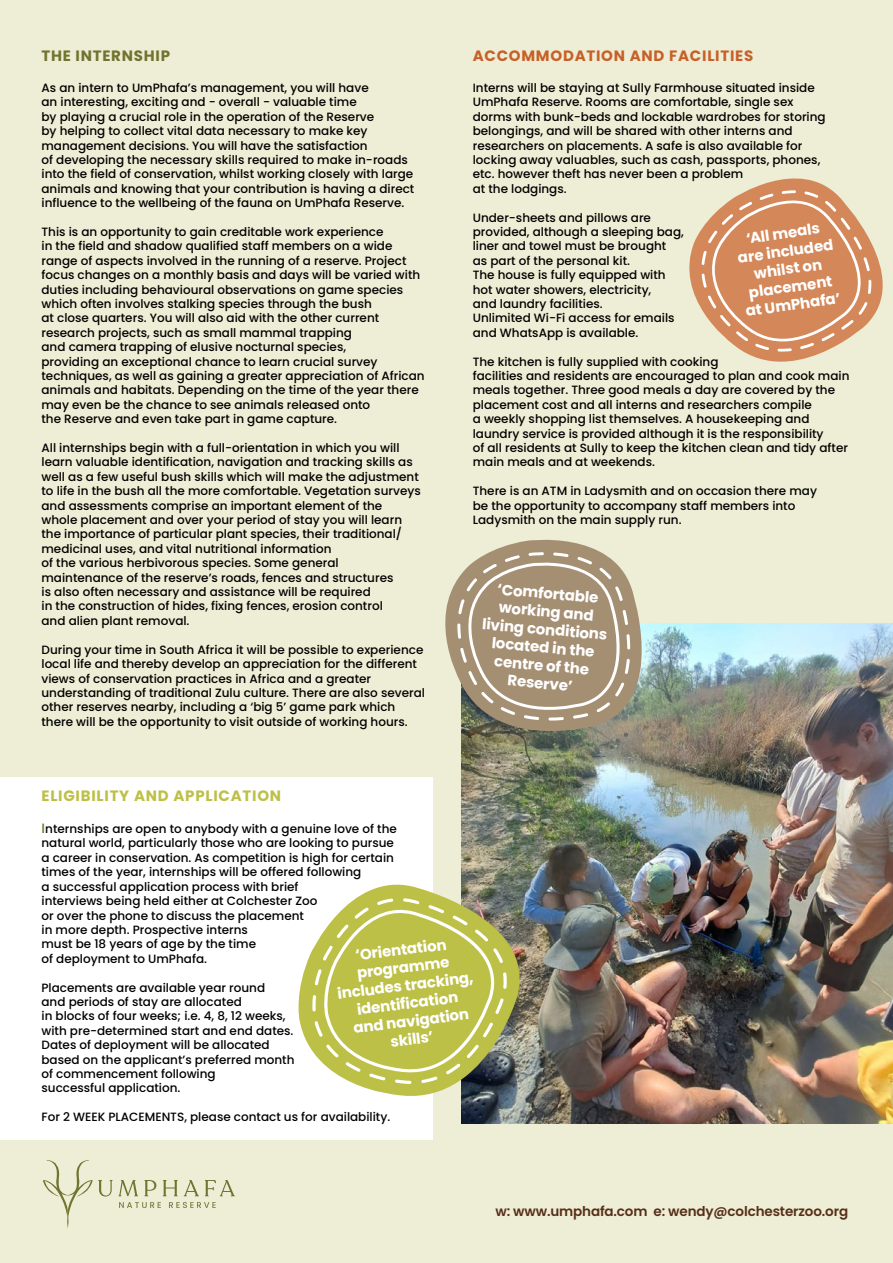
<style>
.page{position:relative;width:893px;height:1263px;background:#eeedd5}
.page>*{position:absolute;margin:0;border:0;box-sizing:border-box;transform-origin:0 0}
.t1{font:700 15px/18px "Poppins";color:#fff;text-align:center}
.t2{font:700 15px "Poppins";letter-spacing:.05em;color:#c76028}
.t3{font:700 15px "Poppins";letter-spacing:.05em;color:#bdc046}
.t4{font:700 15px "Poppins";letter-spacing:.05em;color:#71732f}
.t5{font:600 13.5px "Poppins";letter-spacing:-.01em;color:#562f1a}
.t6{font:500 12px/14.4px "Poppins";color:#000}
.s1{font-size:13.5px;color:#71732f}
</style>
<div class="page">
<svg style="left:689px;top:178px;width:194px;height:184px"></svg>
<svg style="left:702px;top:190px;width:169px;height:162px;background:#da9b72"></svg>
<img style="left:461px;top:623px;width:432px;height:500px">
<div style="left:0;top:777px;width:433px;height:363px;background:#fff"></div>
<img style="left:298px;top:871px;width:240px;height:238px">
<svg style="left:312px;top:898px;width:195px;height:186px;background:#bfc15e"></svg>
<img style="left:445px;top:539px;width:225px;height:217px">
<svg style="left:457px;top:552px;width:173px;height:168px;background:#ac9a80"></svg>
<svg style="left:43px;top:1160px;width:192px;height:68px"></svg>
<p class="t4" style="left:42px;top:47px;width:130px">THE INTERNSHIP</p>
<p class="t6" style="left:42px;top:81px;width:374px">As an intern to UmPhafa’s management, you will have<br>an interesting, exciting and - overall - valuable time<br>by playing a crucial role in the operation of the Reserve<br>by helping to collect vital data necessary to make key management decisions. You will have the satisfaction<br>of developing the necessary skills required to make in-roads into the field of conservation, whilst working closely with large animals and knowing that your contribution is having a direct influence to the wellbeing of the fauna on UmPhafa Reserve.</p>
<p class="t6" style="left:42px;top:225px;width:385px">This is an opportunity to gain creditable work experience<br>in the field and shadow qualified staff members on a wide range of aspects involved in the running of a reserve. Project focus changes on a monthly basis and days will be varied with duties including behavioural observations on game species which often involves stalking species through the bush<br>at close quarters. You will also aid with the other current research projects, such as small mammal trapping<br>and camera trapping of elusive nocturnal species,<br>providing an exceptional chance to learn crucial survey techniques, as well as gaining a greater appreciation of African animals and habitats. Depending on the time of the year there may even be the chance to see animals released onto<br>the Reserve and even take part in game capture.</p>
<p class="t6" style="left:42px;top:441px;width:381px">All internships begin with a full-orientation in which you will learn valuable identification, navigation and tracking skills as well as a few useful bush skills which will make the adjustment to life in the bush all the more comfortable. Vegetation surveys and assessments comprise an important element of the whole placement and over your period of stay you will learn the importance of particular plant species, their traditional/ medicinal uses, and vital nutritional information<br>of the various herbivorous species. Some general maintenance of the reserve’s roads, fences and structures<br>is also often necessary and assistance will be required<br>in the construction of hides, fixing fences, erosion control<br>and alien plant removal.</p>
<p class="t6" style="left:42px;top:642px;width:385px">During your time in South Africa it will be possible to experience local life and thereby develop an appreciation for the different views of conservation practices in Africa and a greater understanding of traditional Zulu culture. There are also several other reserves nearby, including a ‘big 5’ game park which there will be the opportunity to visit outside of working hours.</p>
<p class="t2" style="left:473px;top:47px;width:282px">ACCOMMODATION AND FACILITIES</p>
<p class="t6" style="left:473px;top:81px;width:354px">Interns will be staying at Sully Farmhouse situated inside UmPhafa Reserve. Rooms are comfortable, single sex dorms with bunk-beds and lockable wardrobes for storing belongings, and will be shared with other interns and researchers on placements. A safe is also available for locking away valuables, such as cash, passports, phones, etc. however theft has never been a problem<br>at the lodgings.</p>
<p class="t6" style="left:473px;top:210px;width:213px">Under-sheets and pillows are provided, although a sleeping bag, liner and towel must be brought as part of the personal kit.<br>The house is fully equipped with hot water showers, electricity,<br>and laundry facilities.<br>Unlimited Wi-Fi access for emails and WhatsApp is available.</p>
<p class="t6" style="left:473px;top:354px;width:378px">The kitchen is fully supplied with cooking<br>facilities and residents are encouraged to plan and cook main meals together. Three good meals a day are covered by the placement cost and all interns and researchers compile<br>a weekly shopping list themselves. A housekeeping and laundry service is provided although it is the responsibility<br>of all residents at Sully to keep the kitchen clean and tidy after main meals and at weekends.</p>
<p class="t6" style="left:473px;top:484px;width:346px">There is an ATM in Ladysmith and on occasion there may be the opportunity to accompany staff members into<br>Ladysmith on the main supply run.</p>
<p class="t1" style="left:734px;top:231px;width:98px;rotate:-8deg">‘All meals are included whilst on placement at UmPhafa’</p>
<p class="t1" style="left:486px;top:579px;width:127px;rotate:5deg">‘Comfortable working and living conditions located in the centre of the<br>Reserve’</p>
<p class="t3" style="left:42px;top:787px;width:241px">ELIGIBILITY AND APPLICATION</p>
<p class="t6" style="left:42px;top:822px;width:357px"><span class="s1">I</span>nternships are open to anybody with a genuine love of the natural world, particularly those who are looking to pursue a career in conservation. As competition is high for certain times of the year, internships will be offered following<br>a successful application process with brief<br>interviews being held either at Colchester Zoo<br>or over the phone to discuss the placement<br>in more depth. Prospective interns<br>must be 18 years of age by the time<br>of deployment to UmPhafa.</p>
<p class="t6" style="left:42px;top:980px;width:255px">Placements are available year round<br>and periods of stay are allocated<br>in blocks of four weeks; i.e. 4, 8, 12 weeks, with pre-determined start and end dates.<br>Dates of deployment will be allocated based on the applicant’s preferred month of commencement following<br>successful application.</p>
<p class="t6" style="left:42px;top:1110px;width:350px">For 2 WEEK PLACEMENTS, please contact us for availability.</p>
<p class="t1" style="left:332px;top:949px;width:138px;rotate:-7deg">‘Orientation programme includes tracking, identification<br>and navigation skills’</p>
<p class="t5" style="left:495px;top:1203px;width:354px">w: www.umphafa.com e: wendy@colchesterzoo.org</p>
</div>
